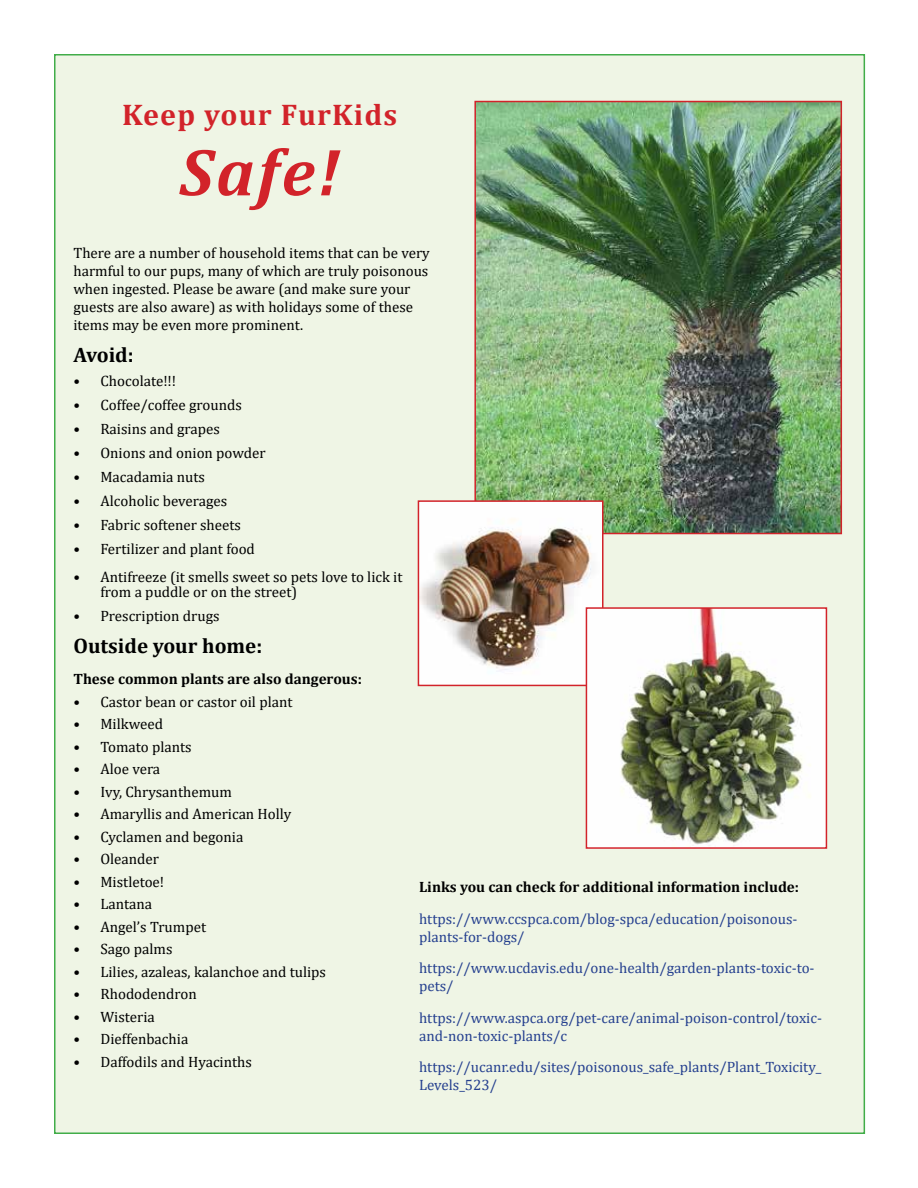
<style>
.page{position:relative;width:918px;height:1188px;background:#fff}
.page>*{position:absolute;margin:0;border:0;box-sizing:border-box;transform-origin:0 0}
.t1{font:italic 700 67.5px "Cambria";color:#d2232a}
.t2{font:700 30px "Cambria";letter-spacing:.04em;color:#d2232a}
.t3{font:700 21px "Cambria";color:#000}
.t4{font:15px/18px "Cambria";color:#000}
.t5{font:15px/18px "Cambria";color:#25408f}
.t6{font:700 15px "Cambria";color:#000}
</style>
<div class="page">
<div style="left:54px;top:54px;width:811px;height:1080px;background:#eff5e5;border:2px solid #41ad49"></div>
<img style="left:477px;top:104px;width:362px;height:427px">
<div style="left:474px;top:101px;width:368px;height:433px;border:2px solid #d2232a"></div>
<img style="left:421px;top:503px;width:180px;height:180px">
<div style="left:418px;top:500px;width:186px;height:186px;border:2px solid #d2232a"></div>
<img style="left:589px;top:610px;width:235px;height:236px">
<div style="left:586px;top:607px;width:241px;height:242px;border:2px solid #d2232a"></div>
<h2 class="t2" style="left:122px;top:93px;width:277px">Keep your FurKids</h2>
<h1 class="t1" style="left:179px;top:125px;width:162px">Safe!</h1>
<p class="t4" style="left:73px;top:244px;width:358px">There are a number of household items that can be very harmful to our pups, many of which are truly poisonous when ingested. Please be aware (and make sure your guests are also aware) as with holidays some of these items may be even more prominent.</p>
<h3 class="t3" style="left:73px;top:340px;width:62px">Avoid:</h3>
<p class="t4" style="left:73px;top:372px;width:104px">• Chocolate!!!</p>
<p class="t4" style="left:73px;top:396px;width:170px">• Coffee/coffee grounds</p>
<p class="t4" style="left:73px;top:420px;width:148px">• Raisins and grapes</p>
<p class="t4" style="left:73px;top:444px;width:194px">• Onions and onion powder</p>
<p class="t4" style="left:73px;top:468px;width:133px">• Macadamia nuts</p>
<p class="t4" style="left:73px;top:492px;width:155px">• Alcoholic beverages</p>
<p class="t4" style="left:73px;top:516px;width:169px">• Fabric softener sheets</p>
<p class="t4" style="left:73px;top:540px;width:183px">• Fertilizer and plant food</p>
<p class="t4" style="left:100px;top:570px;width:304px;line-height:15px;text-indent:-27px">• Antifreeze (it smells sweet so pets love to lick it from a puddle or on the street)</p>
<p class="t4" style="left:73px;top:607px;width:148px">• Prescription drugs</p>
<h3 class="t3" style="left:73px;top:631px;width:190px">Outside your home:</h3>
<p class="t6" style="left:73px;top:669px;width:290px">These common plants are also dangerous:</p>
<p class="t4" style="left:73px;top:693px;width:221px">• Castor bean or castor oil plant</p>
<p class="t4" style="left:73px;top:715px;width:91px">• Milkweed</p>
<p class="t4" style="left:73px;top:738px;width:120px">• Tomato plants</p>
<p class="t4" style="left:73px;top:760px;width:88px">• Aloe vera</p>
<p class="t4" style="left:73px;top:783px;width:160px">• Ivy, Chrysanthemum</p>
<p class="t4" style="left:73px;top:805px;width:219px">• Amaryllis and American Holly</p>
<p class="t4" style="left:73px;top:828px;width:172px">• Cyclamen and begonia</p>
<p class="t4" style="left:73px;top:850px;width:87px">• Oleander</p>
<p class="t4" style="left:73px;top:873px;width:92px">• Mistletoe!</p>
<p class="t4" style="left:73px;top:895px;width:80px">• Lantana</p>
<p class="t4" style="left:73px;top:918px;width:134px">• Angel’s Trumpet</p>
<p class="t4" style="left:73px;top:940px;width:101px">• Sago palms</p>
<p class="t4" style="left:73px;top:963px;width:254px">• Lilies, azaleas, kalanchoe and tulips</p>
<p class="t4" style="left:73px;top:985px;width:125px">• Rhododendron</p>
<p class="t4" style="left:73px;top:1008px;width:83px">• Wisteria</p>
<p class="t4" style="left:73px;top:1030px;width:116px">• Dieffenbachia</p>
<p class="t4" style="left:73px;top:1053px;width:180px">• Daffodils and Hyacinths</p>
<p class="t6" style="left:419px;top:877px;width:382px">Links you can check for additional information include:</p>
<p class="t5" style="left:419px;top:910px;width:380px">https://www.ccspca.com/blog-spca/education/poisonous&shy;plants-for-dogs/</p>
<p class="t5" style="left:419px;top:959px;width:397px">https://www.ucdavis.edu/one-health/garden-plants-toxic-to&shy;pets/</p>
<p class="t5" style="left:419px;top:1009px;width:405px">https://www.aspca.org/pet-care/animal-poison-control/toxic&shy;and-non-toxic-plants/c</p>
<p class="t5" style="left:419px;top:1058px;width:404px">https://ucanr.edu/sites/poisonous_safe_plants/Plant_Toxicity_<br>Levels_523/</p>
</div>
